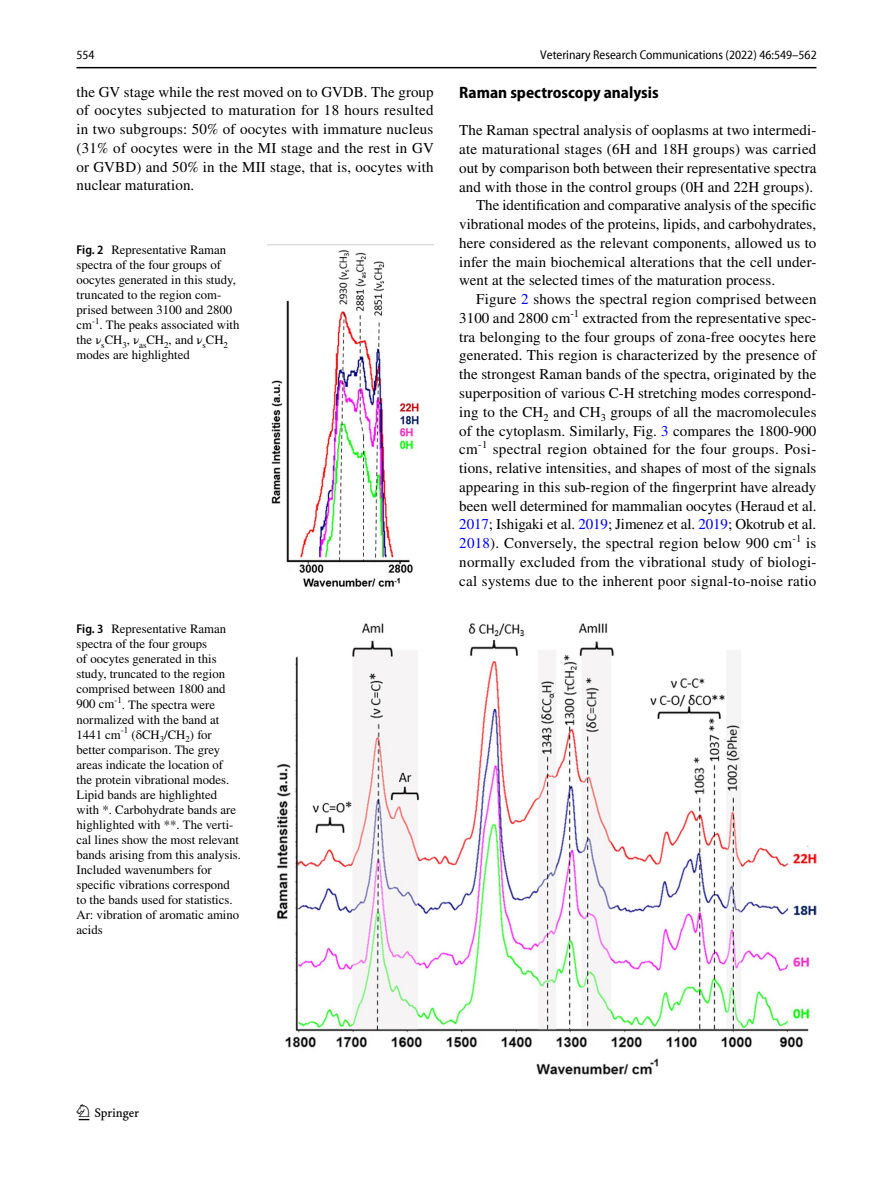
<style>
.page{position:relative;width:893px;height:1187px;background:#fff}
.page>*{position:absolute;margin:0;border:0;box-sizing:border-box;transform-origin:0 0}
.t1{font:22.5px "Springnew Regular 2";color:#000}
.t2{font:700 semi-condensed 16.5px "Myriad Pro";color:#000}
.t3{font:15px/18.8px "STIX";letter-spacing:.005em;color:#000;text-align:justify}
.t4{font:15px "STIX";letter-spacing:.025em;color:#000}
.t5{font:12.75px/15px "STIX";color:#000}
.t6{font:semi-condensed 12.75px "Myriad Pro Unic";color:#000}
.s1{color:#00f}
.s2{font-family:"Myriad Pro";font-weight:600;font-stretch:semi-condensed}
</style>
<div class="page">
<hr style="left:77px;top:67px;width:739px;height:1px;background:#000">
<img style="left:268px;top:245px;width:166px;height:341px">
<img style="left:277px;top:624px;width:539px;height:449px">
<p class="t6" style="left:76px;top:50px;width:20px">554</p>
<p class="t6" style="left:540px;top:50px;width:278px">Veterinary Research Communications (2022) 46:549–562</p>
<p class="t3" style="left:77px;top:83px;width:359px">the GV stage while the rest moved on to GVDB. The group of oocytes subjected to maturation for 18 hours resulted in two subgroups: 50% of oocytes with immature nucleus (31% of oocytes were in the MI stage and the rest in GV or GVBD) and 50% in the MII stage, that is, oocytes with nuclear maturation.</p>
<p class="t2" style="left:459px;top:83px;width:201px">Raman spectroscopy analysis</p>
<p class="t3" style="left:459px;top:122px;width:359px">The Raman spectral analysis of ooplasms at two intermedi-</p>
<p class="t3" style="left:459px;top:141px;width:359px">ate maturational stages (6H and 18H groups) was carried</p>
<p class="t3" style="left:459px;top:159px;width:359px">out by comparison both between their representative spectra</p>
<p class="t3" style="left:459px;top:178px;width:355px">and with those in the control groups (0H and 22H groups).</p>
<p class="t3" style="left:476px;top:197px;width:342px">The identification and comparative analysis of the specific</p>
<p class="t3" style="left:459px;top:216px;width:358px">vibrational modes of the proteins, lipids, and carbohydrates,</p>
<p class="t3" style="left:459px;top:234px;width:359px">here considered as the relevant components, allowed us to</p>
<p class="t3" style="left:459px;top:253px;width:359px">infer the main biochemical alterations that the cell under-</p>
<p class="t3" style="left:459px;top:272px;width:317px">went at the selected times of the maturation process.</p>
<p class="t3" style="left:476px;top:291px;width:342px">Figure <span class="s1">2</span> shows the spectral region comprised between</p>
<p class="t3" style="left:459px;top:309px;width:359px">3100 and 2800 cm<sup>-1</sup> extracted from the representative spec-</p>
<p class="t3" style="left:459px;top:328px;width:358px">tra belonging to the four groups of zona-free oocytes here</p>
<p class="t3" style="left:459px;top:347px;width:359px">generated. This region is characterized by the presence of</p>
<p class="t3" style="left:459px;top:366px;width:359px">the strongest Raman bands of the spectra, originated by the</p>
<p class="t3" style="left:459px;top:384px;width:359px">superposition of various C-H stretching modes correspond-</p>
<p class="t3" style="left:459px;top:403px;width:359px">ing to the CH<sub>2</sub> and CH<sub>3</sub> groups of all the macromolecules</p>
<p class="t3" style="left:459px;top:422px;width:359px">of the cytoplasm. Similarly, Fig. <span class="s1">3</span> compares the 1800-900</p>
<p class="t4" style="left:459px;top:439px;width:359px">cm<sup>-1</sup> spectral region obtained for the four groups. Posi-</p>
<p class="t3" style="left:459px;top:459px;width:359px">tions, relative intensities, and shapes of most of the signals</p>
<p class="t3" style="left:459px;top:478px;width:359px">appearing in this sub-region of the fingerprint have already</p>
<p class="t3" style="left:459px;top:497px;width:359px">been well determined for mammalian oocytes (Heraud et al.</p>
<p class="t3" style="left:459px;top:516px;width:358px"><span class="s1">2017</span>; Ishigaki et al. <span class="s1">2019</span>; Jimenez et al. <span class="s1">2019</span>; Okotrub et al.</p>
<p class="t3" style="left:459px;top:534px;width:359px"><span class="s1">2018</span>). Conversely, the spectral region below 900 cm<sup>-1</sup> is</p>
<p class="t3" style="left:459px;top:553px;width:359px">normally excluded from the vibrational study of biologi-</p>
<p class="t3" style="left:459px;top:572px;width:359px">cal systems due to the inherent poor signal-to-noise ratio</p>
<p class="t5" style="left:77px;top:243px;width:165px"><span class="s2">Fig. 2</span> Representative Raman spectra of the four groups of oocytes generated in this study, truncated to the region com&shy;prised between 3100 and 2800 cm<sup>-1</sup>. The peaks associated with the ν<sub>s</sub>CH<sub>3</sub>, ν<sub>as</sub>CH<sub>2</sub>, and ν<sub>s</sub>CH<sub>2 </sub>modes are highlighted</p>
<p class="t5" style="left:77px;top:622px;width:166px"><span class="s2">Fig. 3</span> Representative Raman spectra of the four groups<br>of oocytes generated in this study, truncated to the region comprised between 1800 and<br>900 cm<sup>-1</sup>. The spectra were normalized with the band at<br>1441 cm<sup>-1</sup> (δCH<sub>3</sub>/CH<sub>2</sub>) for better comparison. The grey areas indicate the location of the protein vibrational modes.<br>Lipid bands are highlighted with *. Carbohydrate bands are highlighted with **. The verti&shy;cal lines show the most relevant bands arising from this analysis.<br>Included wavenumbers for specific vibrations correspond to the bands used for statistics.<br>Ar: vibration of aromatic amino acids</p>
<h1 class="t1" style="left:79px;top:1104px;width:62px">1 3</h1>
</div>
